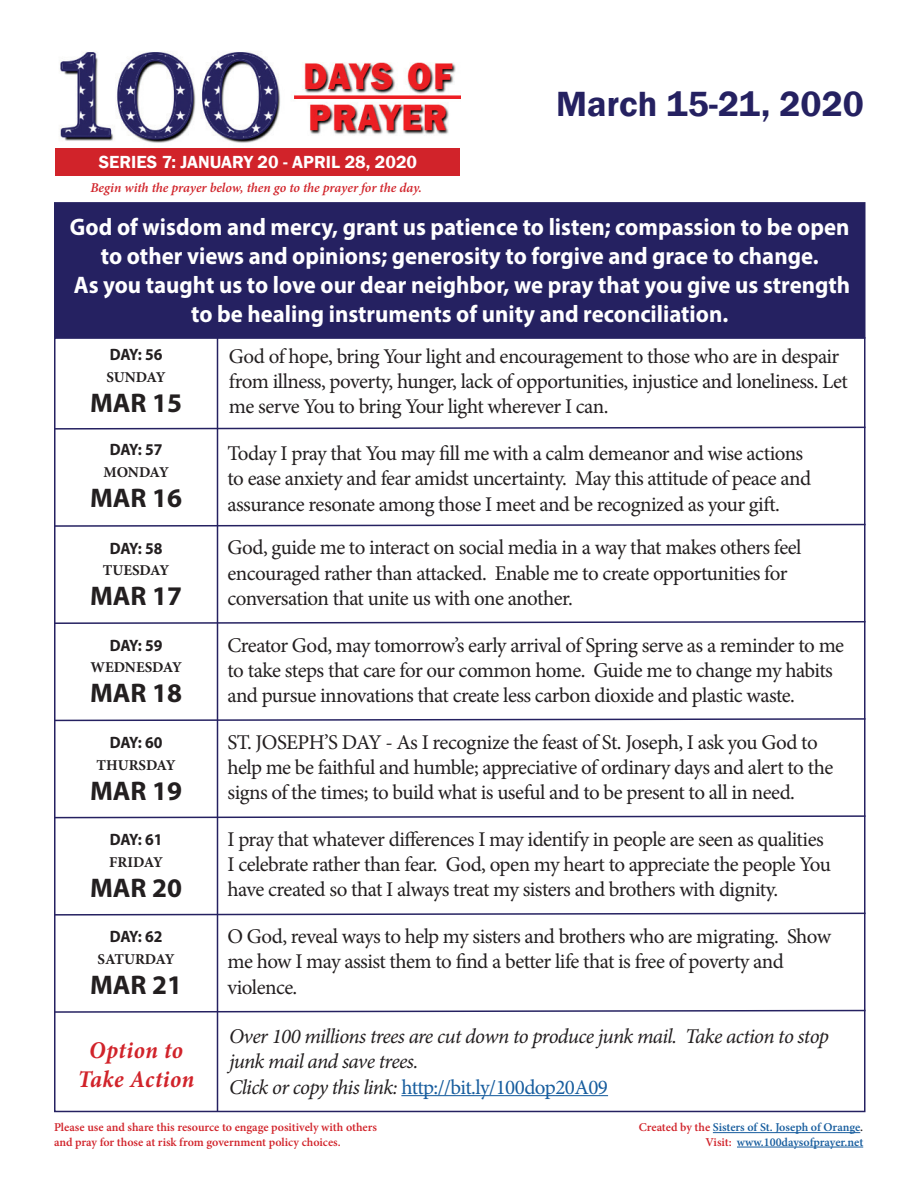
<style>
.page{position:relative;width:918px;height:1188px;background:#fff}
.page>*{position:absolute;margin:0;border:0;box-sizing:border-box;transform-origin:0 0}
.t1{font:600 36px "Franklin Gothic";color:#252161}
.t2{font:700 27px "Myriad Pro";color:#231f20}
.t3{font:700 24px/28.8px "Myriad Pro";color:#fff;text-align:center;scale:.95 1}
.t4{font:italic 700 24px/28.8px "Minion Pro";letter-spacing:.02em;color:#d1232a;text-align:center;scale:.95 1}
.t5{font:21px/25.2px "Minion Pro";letter-spacing:-.03em;color:#231f20}
.t6{font:italic 21px/25.2px "Minion Pro";letter-spacing:-.035em;color:#231f20}
.t7{font:600 18px "Franklin Gothic";color:#fff}
.t8{font:700 16.5px "Myriad Pro";letter-spacing:-.015em;color:#231f20;scale:.95 1}
.t9{font:700 15px "Minion Pro";letter-spacing:-.005em;color:#231f20}
.t10{font:italic 600 13.5px "Minion Pro";letter-spacing:-.005em;color:#d1232a}
.t11{font:600 12px/14.4px "Minion Pro";color:#d1232a}
.t12{font:600 12px/14.4px "Minion Pro";letter-spacing:-.005em;color:#175d9e;text-align:right}
.s1{font-style:normal;color:#175d9e}
.s2{color:#d1232a}
.s3{color:#231f20}
</style>
<div class="page">
<img style="left:56px;top:51px;width:404px;height:98px">
<hr style="left:713px;top:1132px;width:147px;height:1px;background:#175d9e">
<hr style="left:737px;top:1147px;width:126px;height:1px;background:#175d9e">
<div style="left:55px;top:203px;width:810px;height:135px;background:#252161"></div>
<div style="left:54px;top:202px;width:812px;height:137px;border:2px solid #252161"></div>
<hr style="left:217px;top:338px;width:1px;height:774px;background:#252161">
<svg style="left:54px;top:426px;width:812px;height:4px"></svg>
<svg style="left:54px;top:523px;width:812px;height:5px"></svg>
<svg style="left:54px;top:620px;width:812px;height:5px"></svg>
<svg style="left:54px;top:717px;width:812px;height:5px"></svg>
<svg style="left:54px;top:815px;width:812px;height:4px"></svg>
<svg style="left:54px;top:912px;width:812px;height:4px"></svg>
<svg style="left:54px;top:1009px;width:812px;height:5px"></svg>
<hr style="left:401px;top:1095px;width:207px;height:1px;background:#175d9e">
<div style="left:56px;top:149px;width:404px;height:27px;background:#d1232a"></div>
<p class="t7" style="left:99px;top:151px;width:320px">SERIES 7: JANUARY 20 - APRIL 28, 2020</p>
<p class="t10" style="left:90px;top:178px;width:333px">Begin with the prayer below, then go to the prayer for the day.</p>
<h1 class="t1" style="left:556px;top:82px;width:309px">March 15-21, 2020</h1>
<p class="t3" style="left:70px;top:212px;width:823px">God of wisdom and mercy, grant us patience to listen; compassion to be open to other views and opinions; generosity to forgive and grace to change.<br>As you taught us to love our dear neighbor, we pray that you give us strength to be healing instruments of unity and reconciliation.</p>
<p class="t8" style="left:110px;top:344px;width:57px">DAY: 56</p>
<p class="t9" style="left:107px;top:367px;width:61px">SUNDAY</p>
<p class="t2" style="left:90px;top:385px;width:93px">MAR 15</p>
<p class="t8" style="left:110px;top:439px;width:57px">DAY: 57</p>
<p class="t9" style="left:103px;top:462px;width:67px">MONDAY</p>
<p class="t2" style="left:90px;top:480px;width:93px">MAR 16</p>
<p class="t8" style="left:110px;top:537px;width:57px">DAY: 58</p>
<p class="t9" style="left:103px;top:560px;width:68px">TUESDAY</p>
<p class="t2" style="left:90px;top:579px;width:93px">MAR 17</p>
<p class="t8" style="left:110px;top:635px;width:57px">DAY: 59</p>
<p class="t9" style="left:90px;top:657px;width:93px">WEDNESDAY</p>
<p class="t2" style="left:90px;top:676px;width:93px">MAR 18</p>
<p class="t8" style="left:110px;top:732px;width:57px">DAY: 60</p>
<p class="t9" style="left:96px;top:754px;width:81px">THURSDAY</p>
<p class="t2" style="left:90px;top:773px;width:93px">MAR 19</p>
<p class="t8" style="left:110px;top:829px;width:57px">DAY: 61</p>
<p class="t9" style="left:109px;top:851px;width:55px">FRIDAY</p>
<p class="t2" style="left:90px;top:870px;width:93px">MAR 20</p>
<p class="t8" style="left:110px;top:926px;width:57px">DAY: 62</p>
<p class="t9" style="left:97px;top:949px;width:79px">SATURDAY</p>
<p class="t2" style="left:90px;top:967px;width:93px">MAR 21</p>
<p class="t4" style="left:78px;top:1036px;width:124px">Option to<br>Take Action</p>
<p class="t5" style="left:229px;top:344px;width:620px">God of hope, bring Your light and encouragement to those who are in despair from illness, poverty, hunger, lack of opportunities, injustice and loneliness. Let me serve You to bring Your light wherever I can.</p>
<p class="t5" style="left:228px;top:441px;width:585px">Today I pray that You may fill me with a calm demeanor and wise actions to ease anxiety and fear amidst uncertainty. May this attitude of peace and assurance resonate among those I meet and be recognized as your gift.</p>
<p class="t5" style="left:228px;top:535px;width:575px">God, guide me to interact on social media in a way that makes others feel encouraged rather than attacked. Enable me to create opportunities for conversation that unite us with one another.</p>
<p class="t5" style="left:228px;top:632px;width:618px">Creator God, may tomorrow’s early arrival of Spring serve as a reminder to me to take steps that care for our common home. Guide me to change my habits and pursue innovations that create less carbon dioxide and plastic waste.</p>
<p class="t5" style="left:228px;top:730px;width:607px">ST. JOSEPH’S DAY - As I recognize the feast of St. Joseph, I ask you God to help me be faithful and humble; appreciative of ordinary days and alert to the signs of the times; to build what is useful and to be present to all in need.</p>
<p class="t5" style="left:228px;top:827px;width:605px">I pray that whatever differences I may identify in people are seen as qualities<br>I celebrate rather than fear. God, open my heart to appreciate the people You have created so that I always treat my sisters and brothers with dignity.</p>
<p class="t5" style="left:228px;top:924px;width:605px">O God, reveal ways to help my sisters and brothers who are migrating. Show me how I may assist them to find a better life that is free of poverty and violence.</p>
<p class="t6" style="left:229px;top:1024px;width:602px">Over 100 millions trees are cut down to produce junk mail. Take action to stop junk mail and save trees.<br>Click or copy this link: <span class="s1">http://bit.ly/100dop20A09</span></p>
<p class="t11" style="left:54px;top:1120px;width:324px">Please use and share this resource to engage positively with others and pray for those at risk from government policy choices.</p>
<p class="t12" style="left:639px;top:1120px;width:226px"><span class="s2">Created by the</span> Sisters of St. Joseph of Orange<span class="s3">.<br></span><span class="s2">Visit:</span> www.100daysofprayer.net</p>
</div>
